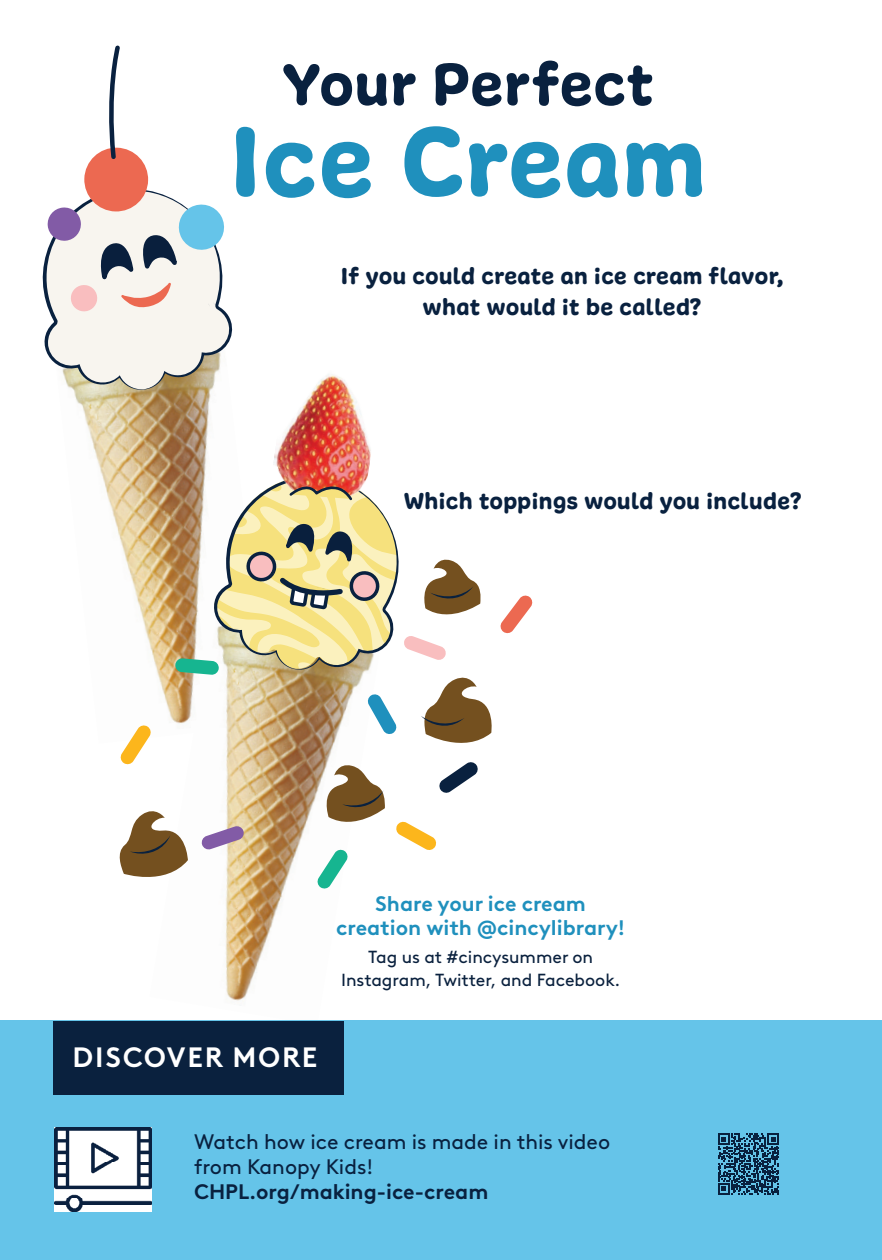
<style>
.page{position:relative;width:882px;height:1260px;background:#fff}
.page>*{position:absolute;margin:0;border:0;box-sizing:border-box;transform-origin:0 0}
.t1{font:105px "Freude";letter-spacing:.025em;color:#1f90bd}
.t2{font:63px "Freude";letter-spacing:.025em;color:#09213f}
.t3{font:700 28px "Brown LL";letter-spacing:.06em;color:#fff}
.t4{font:24.5px/31.5px "Freude";letter-spacing:.025em;color:#09213f;text-align:center}
.t5{font:21px/25.2px "Brown LL";color:#09213f}
.t6{font:700 21px/24.5px "Brown LL";color:#1f90bd;text-align:center}
.t7{font:700 21px "Brown LL";color:#09213f}
.t8{font:17.5px/22.8px "Brown LL";color:#0a213e;text-align:center}
.s1{color:#0a213e}
</style>
<div class="page">
<img style="left:74px;top:391px;width:137px;height:254px">
<img style="left:150px;top:615px;width:231px;height:406px">
<img style="left:273px;top:374px;width:98px;height:95px">
<svg style="left:201px;top:825px;width:44px;height:25px"></svg>
<div style="left:0;top:1021px;width:882px;height:239px;background:#65c4e9"></div>
<div style="left:53px;top:1021px;width:291px;height:73px;background:#0a213e"></div>
<svg style="left:718px;top:1134px;width:61px;height:61px"></svg>
<div style="left:84px;top:147px;width:65px;height:65px;background:#ec6951;border-radius:50%"></div>
<svg style="left:107px;top:45px;width:15px;height:114px"></svg>
<img style="left:55px;top:1127px;width:97px;height:84px">
<svg style="left:42px;top:180px;width:191px;height:211px"></svg>
<svg style="left:119px;top:805px;width:69px;height:82px"></svg>
<svg style="left:320px;top:762px;width:65px;height:70px"></svg>
<svg style="left:317px;top:849px;width:31px;height:40px"></svg>
<svg style="left:439px;top:762px;width:39px;height:31px"></svg>
<svg style="left:120px;top:725px;width:32px;height:40px"></svg>
<svg style="left:396px;top:821px;width:40px;height:29px"></svg>
<svg style="left:175px;top:469px;width:358px;height:286px"></svg>
<h2 class="t2" style="left:282px;top:45px;width:373px">Your Perfect</h2>
<h1 class="t1" style="left:230px;top:97px;width:478px">Ice Cream</h1>
<p class="t4" style="left:341px;top:260px;width:444px"><span class="s1">If y</span>ou could create an ice cream flavor, what would it be called?</p>
<p class="t4" style="left:404px;top:486px;width:400px">Which toppings would you include?</p>
<p class="t6" style="left:336px;top:889px;width:291px">Share your ice cream creation with @cincylibrary!</p>
<p class="t8" style="left:341px;top:944px;width:281px">Tag us at #cincysummer on<br>Instagram, Twitter, and Facebook.</p>
<p class="t3" style="left:73px;top:1035px;width:246px">DISCOVER MORE</p>
<p class="t5" style="left:194px;top:1127px;width:418px">Watch how ice cream is made in this video from Kanopy Kids!</p>
<p class="t7" style="left:194px;top:1176px;width:296px">CHPL.org/making-ice-cream</p>
</div>
